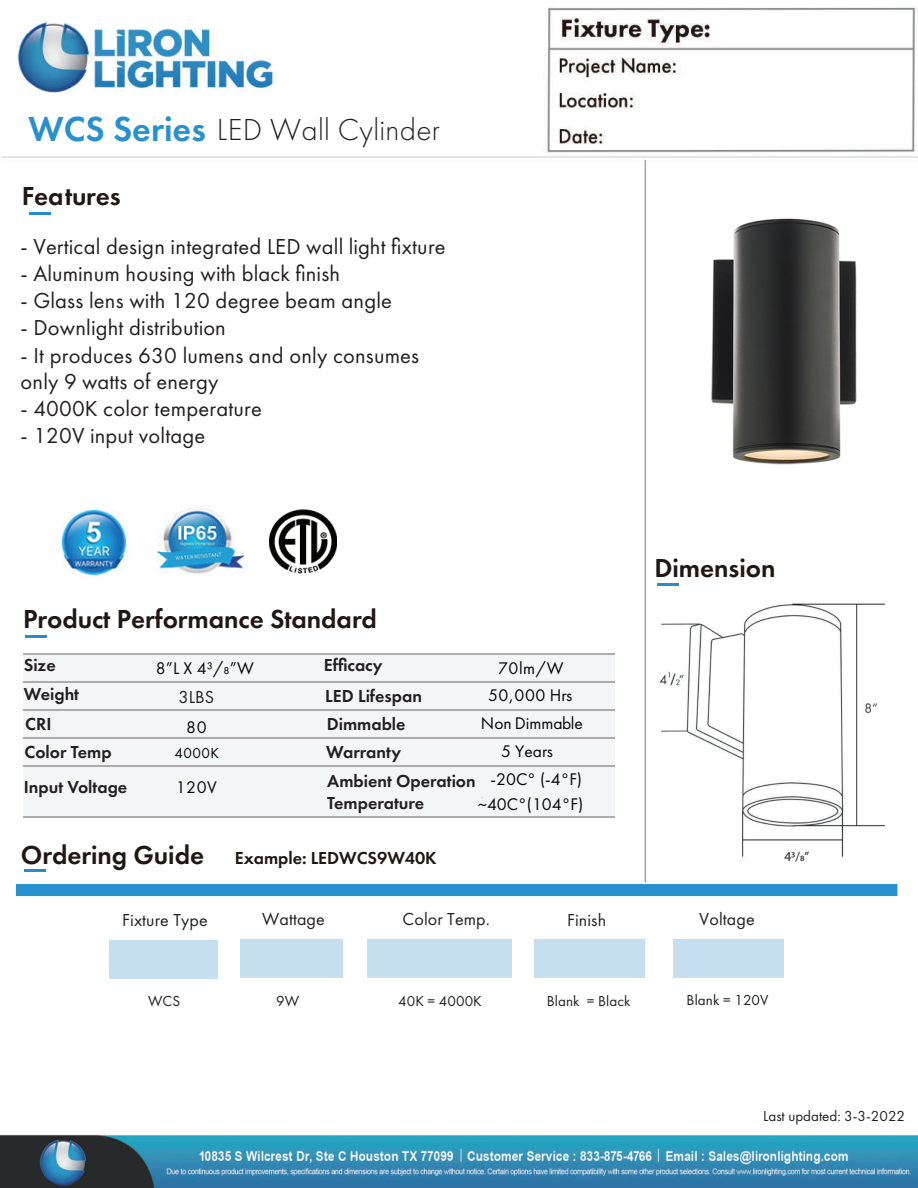
<style>
.page{position:relative;width:918px;height:1188px;background:#fff}
.page>*{position:absolute;margin:0;border:0;box-sizing:border-box;transform-origin:0 0}
.t1{font:300 31.5px "Futura PT";letter-spacing:.01em;color:#231f20}
.t2{font:600 27px "Futura PT";letter-spacing:-.005em;color:#211613}
.t3{font:22.5px/26.7px "Futura PT";letter-spacing:.01em;color:#231f20}
.t4{font:600 18px/30.3px "Futura PT";color:#231f20}
.t5{font:18px "Futura PT";letter-spacing:.005em;color:#231f20}
.t6{font:600 18px "Futura PT";color:#211613}
.t7{font:17.55px/27.5px "Futura PT";color:#040503;text-align:center}
.t8{font:17.55px "Futura PT";letter-spacing:.03em;color:#080706}
.t9{font:17.4px/25.7px "Futura PT";color:#040503;text-align:right}
.t10{font:15px "Futura PT";letter-spacing:.005em;color:#231f20}
.t11{font:15px "Futura PT";color:#221e1f}
.t12{font:15px "Futura PT";letter-spacing:.03em;color:#080706}
.t13{font:13.5px "Myriad Pro";color:#231f20}
.s1{font-weight:600;font-size:36px;color:#2791cf}
.s2{font-size:27px}
</style>
<div class="page">
<img style="left:1px;top:6px;width:917px;height:1182px">
<hr style="left:29px;top:212px;width:22px;height:2px;background:#278ccc">
<hr style="left:645px;top:160px;width:1px;height:722px;background:#a5a4a4">
<img style="left:55px;top:504px;width:77px;height:76px">
<img style="left:269px;top:508px;width:67px;height:68px">
<hr style="left:657px;top:583px;width:22px;height:3px;background:#278ccc">
<hr style="left:26px;top:635px;width:21px;height:2px;background:#278ccc">
<div style="left:24px;top:654px;width:591px;height:162px;background:#f4f5f6"></div>
<hr style="left:24px;top:653px;width:591px;height:1px;background:#afabaa">
<hr style="left:24px;top:681px;width:591px;height:2px;background:#afabaa">
<hr style="left:24px;top:709px;width:591px;height:2px;background:#afabaa">
<hr style="left:24px;top:738px;width:591px;height:1px;background:#afabaa">
<hr style="left:24px;top:766px;width:591px;height:1px;background:#afabaa">
<hr style="left:24px;top:816px;width:591px;height:2px;background:#afabaa">
<hr style="left:24px;top:869px;width:21px;height:2px;background:#278ccc">
<div style="left:16px;top:884px;width:881px;height:12px;background:#2791cf"></div>
<div style="left:109px;top:940px;width:108px;height:39px;background:#c5dff0"></div>
<div style="left:240px;top:940px;width:103px;height:38px;background:#c5dff0"></div>
<div style="left:368px;top:940px;width:144px;height:38px;background:#c5dff0"></div>
<div style="left:673px;top:940px;width:110px;height:38px;background:#c5dff0"></div>
<div style="left:534px;top:940px;width:111px;height:38px;background:#c5dff0"></div>
<img style="left:157px;top:498px;width:86px;height:85px">
<img style="left:655px;top:594px;width:251px;height:281px">
<div style="left:774px;top:845px;width:33px;height:19px;background:#fff"></div>
<img style="left:672px;top:217px;width:225px;height:250px">
<h1 class="t1" style="left:29px;top:111px;width:413px"><span class="s1">WCS Series</span> LED Wall Cylinder</h1>
<p class="t2" style="left:22px;top:179px;width:101px">Features</p>
<p class="t3" style="left:21px;top:233px;width:427px">- Vertical design integrated LED wall light fixture</p>
<p class="t3" style="left:21px;top:260px;width:321px">- Aluminum housing with black finish</p>
<p class="t3" style="left:21px;top:287px;width:373px">- Glass lens with 120 degree beam angle</p>
<p class="t3" style="left:21px;top:314px;width:207px">- Downlight distribution</p>
<p class="t3" style="left:21px;top:342px;width:400px">- It produces 630 lumens and only consumes only 9 watts of energy</p>
<p class="t3" style="left:21px;top:395px;width:243px">- 4000K color temperature</p>
<p class="t3" style="left:21px;top:422px;width:186px">- 120V input voltage</p>
<p class="t2" style="left:23px;top:602px;width:355px">Product Performance Standard</p>
<p class="t4" style="left:324px;top:650px;width:100px">Efficacy<br>LED Lifespan</p>
<p class="t4" style="left:326px;top:710px;width:81px;line-height:27.5px">Dimmable<br>Warranty</p>
<p class="t4" style="left:327px;top:770px;width:150px;line-height:21.6px">Ambient Operation<br>Temperature</p>
<p class="t6" style="left:21px;top:847px;width:417px"><span class="s2">Ordering Guide</span> Example: LEDWCS9W40K</p>
<p class="t4" style="left:24px;top:650px;width:34px">Size</p>
<p class="t8" style="left:156px;top:658px;width:100px">8”L X 4³/₈”W</p>
<p class="t4" style="left:24px;top:679px;width:57px">Weight<br>CRI</p>
<p class="t4" style="left:24px;top:734px;width:105px;line-height:35px">Color Temp<br>Input Voltage</p>
<p class="t7" style="left:498px;top:654px;width:67px">70lm/W</p>
<p class="t7" style="left:481px;top:682px;width:103px">50,000 Hrs<br>Non Dimmable</p>
<p class="t5" style="left:179px;top:686px;width:37px">3LBS</p>
<p class="t8" style="left:186px;top:717px;width:22px">80</p>
<p class="t12" style="left:175px;top:744px;width:46px">4000K</p>
<p class="t7" style="left:501px;top:738px;width:53px">5 Years</p>
<p class="t9" style="left:478px;top:766px;width:106px">-20C° (-4°F) ~40C°(104°F)</p>
<p class="t8" style="left:176px;top:777px;width:43px">120V</p>
<p class="t2" style="left:655px;top:551px;width:122px">Dimension</p>
<p class="t13" style="left:784px;top:848px;width:26px">43/8”</p>
<p class="t5" style="left:122px;top:909px;width:87px">Fixture Type</p>
<p class="t5" style="left:262px;top:908px;width:64px">Wattage</p>
<p class="t5" style="left:403px;top:908px;width:89px">Color Temp.</p>
<p class="t5" style="left:699px;top:908px;width:57px">Voltage</p>
<p class="t5" style="left:567px;top:909px;width:41px">Finish</p>
<p class="t10" style="left:148px;top:992px;width:34px">WCS</p>
<p class="t10" style="left:276px;top:992px;width:25px">9W</p>
<p class="t10" style="left:398px;top:992px;width:85px">40K = 4000K</p>
<p class="t10" style="left:547px;top:992px;width:85px">Blank = Black</p>
<p class="t10" style="left:687px;top:991px;width:83px">Blank = 120V</p>
<p class="t11" style="left:763px;top:1108px;width:144px">Last updated: 3-3-2022</p>
</div>
